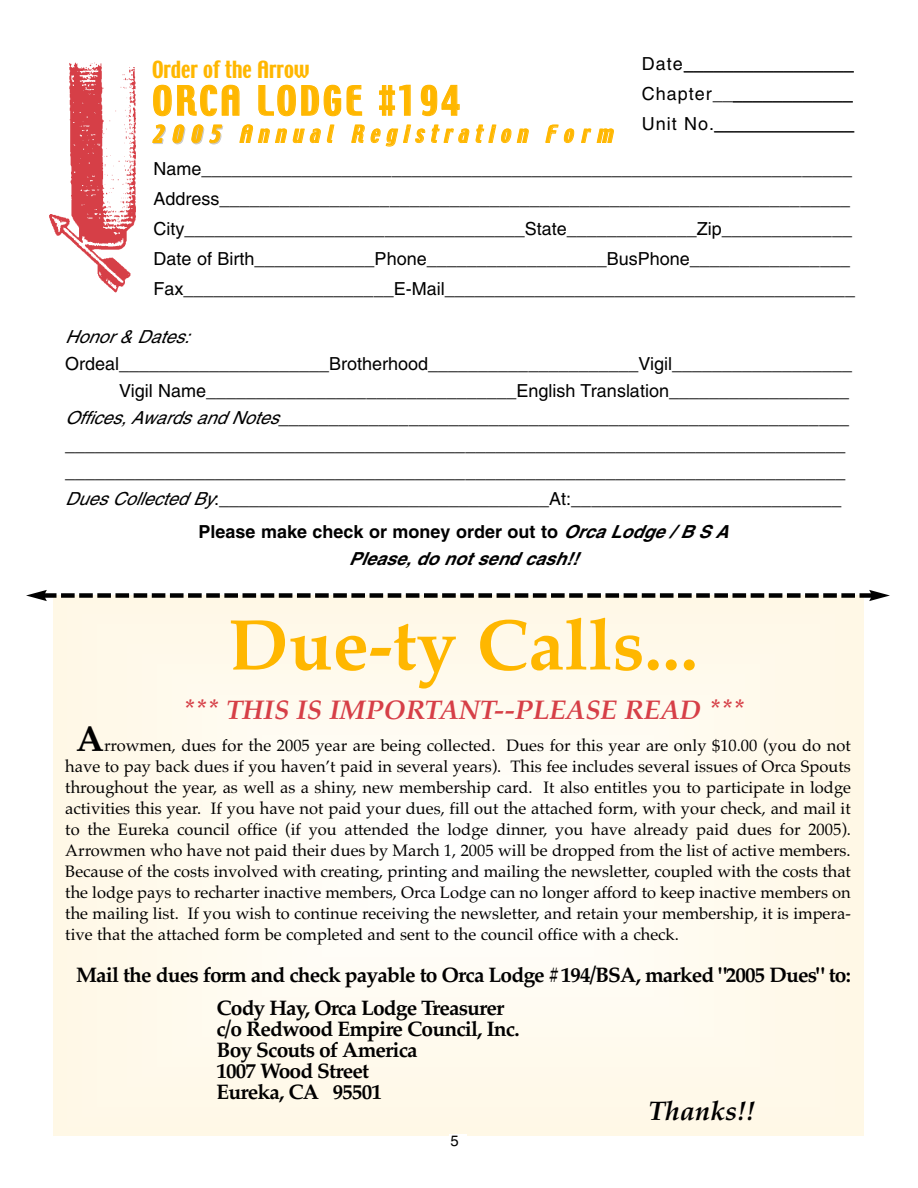
<style>
.page{position:relative;width:918px;height:1188px;background:#fff}
.page>*{position:absolute;margin:0;border:0;box-sizing:border-box;transform-origin:0 0}
.t1{font:700 72px "Palatino";color:#ffb700}
.t2{font:36px "Techno";letter-spacing:.085em;color:#ffb700}
.t3{font:italic 700 27px "Palatino";color:#d63f47}
.t4{font:italic 700 27px "Palatino";color:#000}
.t5{font:700 21px/21px "Palatino";letter-spacing:-.04em;color:#000}
.t6{font:italic 21px "Techno";color:#ffb700}
.t7{font:21px "Techno";color:#ffb700}
.t8{font:18px/30px "Helvetica";color:#000;text-align:justify}
.t9{font:italic 700 18px/27px "Helvetica";color:#000;text-align:center}
.t10{font:italic 18px "Helvetica";color:#000}
.t11{font:16.5px/21px "Palatino";color:#000;text-align:justify}
.t12{font:15px "Helvetica";color:#000}
.s1{font-style:italic}
.s2{font-style:normal}
.s3{font-weight:700;font-size:36px}
</style>
<div class="page">
<hr style="left:684px;top:71px;width:170px;height:1px;background:#000">
<hr style="left:733px;top:101px;width:120px;height:1px;background:#000">
<hr style="left:714px;top:131px;width:140px;height:1px;background:#000">
<div style="left:53px;top:596px;width:810px;height:540px;background:#fff8e6"></div>
<div style="left:127px;top:644px;width:662px;height:443px;background:#fff9ea"></div>
<div style="left:187px;top:685px;width:542px;height:362px;background:#fffaee"></div>
<div style="left:247px;top:725px;width:422px;height:281px;background:#fffbf2"></div>
<div style="left:307px;top:765px;width:302px;height:201px;background:#fffcf6"></div>
<div style="left:368px;top:805px;width:180px;height:121px;background:#fffefa"></div>
<div style="left:428px;top:845px;width:60px;height:41px;background:#fffffe"></div>
<svg style="left:57px;top:593px;width:803px;height:5px"></svg>
<svg style="left:26px;top:590px;width:21px;height:11px"></svg>
<svg style="left:869px;top:590px;width:21px;height:11px"></svg>
<div style="left:43px;top:593px;width:14px;height:5px;background:#000"></div>
<div style="left:860px;top:593px;width:13px;height:5px;background:#000"></div>
<img style="left:49px;top:62px;width:87px;height:231px">
<div style="left:449px;top:1134px;width:18px;height:24px;background:#fff"></div>
<p class="t7" style="left:152px;top:59px;width:159px">Order of the Arrow</p>
<h2 class="t2" style="left:153px;top:82px;width:308px">ORCA LODGE #194</h2>
<p class="t6" style="left:152px;top:123px;width:468px">2005 Annual Registration Form</p>
<p class="t8" style="left:642px;top:50px;width:214px">Date_________________ Chapter______________ Unit No.______________</p>
<p class="t8" style="left:154px;top:155px;width:703px;text-align:left">Name_________________________________________________________________ Address_______________________________________________________________ City__________________________________State_____________Zip_____________ Date of Birth____________Phone__________________BusPhone________________ Fax_____________________E-Mail_________________________________________</p>
<p class="t10" style="left:65px;top:330px;width:129px">Honor &amp; Dates:</p>
<p class="t8" style="left:65px;top:350px;width:789px">Ordeal_____________________Brotherhood_____________________Vigil__________________</p>
<p class="t8" style="left:119px;top:377px;width:732px">Vigil Name_______________________________English Translation__________________</p>
<p class="t8" style="left:65px;top:404px;width:786px"><span class="s1">Offices, Awards and Notes</span>_________________________________________________________</p>
<p class="t8" style="left:65px;top:431px;width:782px">______________________________________________________________________________</p>
<p class="t8" style="left:65px;top:458px;width:782px">______________________________________________________________________________</p>
<p class="t8" style="left:65px;top:485px;width:778px"><span class="s1">Dues Collected By</span>:_________________________________At:___________________________</p>
<p class="t9" style="left:198px;top:520px;width:535px"><span class="s2">Please make check or money order out to</span> Orca Lodge / B S A<br>Please, do not send cash!!</p>
<h1 class="t1" style="left:229px;top:603px;width:471px">Due-ty Calls...</h1>
<h3 class="t3" style="left:183px;top:694px;width:563px">*** THIS IS IMPORTANT--PLEASE READ ***</h3>
<p class="t11" style="left:65px;top:734px;width:787px;text-indent:11px"><span class="s3">A</span>rrowmen, dues for the 2005 year are being collected. Dues for this year are only $10.00 (you do not have to pay back dues if you haven’t paid in several years). This fee includes several issues of Orca Spouts throughout the year, as well as a shiny, new membership card. It also entitles you to participate in lodge activities this year. If you have not paid your dues, fill out the attached form, with your check, and mail it to the Eureka council office (if you attended the lodge dinner, you have already paid dues for 2005).<br>Arrowmen who have not paid their dues by March 1, 2005 will be dropped from the list of active members.<br>Because of the costs involved with creating, printing and mailing the newsletter, coupled with the costs that the lodge pays to recharter inactive members, Orca Lodge can no longer afford to keep inactive members on the mailing list. If you wish to continue receiving the newsletter, and retain your membership, it is impera&shy;tive that the attached form be completed and sent to the council office with a check.</p>
<p class="t5" style="left:217px;top:958px;width:636px;line-height:33px;text-indent:-140px">Mail the dues form and check payable to Orca Lodge #194/BSA, marked "2005 Dues" to:<br>Cody Hay, Orca Lodge Treasurer</p>
<p class="t5" style="left:217px;top:1018px;width:305px">c/o Redwood Empire Council, Inc.<br>Boy Scouts of America<br>1007 Wood Street<br>Eureka, CA 95501</p>
<h3 class="t4" style="left:649px;top:1095px;width:108px">Thanks!!</h3>
<p class="t12" style="left:451px;top:1136px;width:10px">5</p>
</div>
